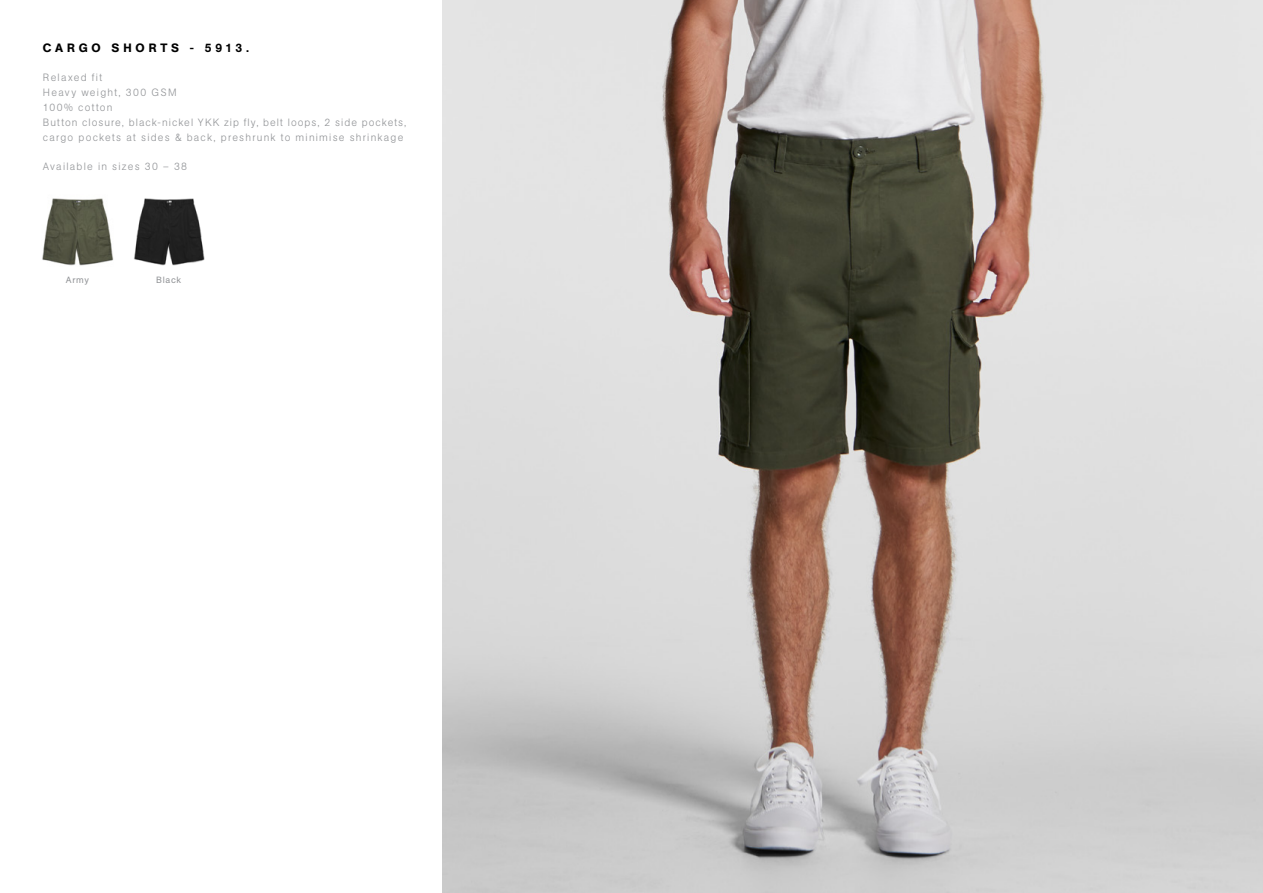
<style>
.page{position:relative;width:1263px;height:893px;background:#fff}
.page>*{position:absolute;margin:0;border:0;box-sizing:border-box;transform-origin:0 0}
.t1{font:500 12px "AG Book Pro";letter-spacing:.32em;color:#000}
.t2{font:300 10.5px/15px "AG Book Pro";letter-spacing:.115em;color:#939598}
.t3{font:9px "AG Book Pro";letter-spacing:.08em;color:#939598}
</style>
<div class="page">
<img style="left:442px;top:0;width:821px;height:893px">
<img style="left:42px;top:198px;width:72px;height:68px">
<img style="left:134px;top:198px;width:71px;height:68px">
<p class="t1" style="left:43px;top:40px;width:208px">CARGO SHORTS - 5913.</p>
<p class="t2" style="left:43px;top:69px;width:365px">Relaxed fit<br>Heavy weight, 300 GSM<br>100% cotton<br>Button closure, black-nickel YKK zip fly, belt loops, 2 side pockets, cargo pockets at sides &amp; back, preshrunk to minimise shrinkage</p>
<p class="t2" style="left:43px;top:158px;width:146px">Available in sizes 30 – 38</p>
<p class="t3" style="left:66px;top:274px;width:25px">Army</p>
<p class="t3" style="left:156px;top:274px;width:27px">Black</p>
</div>
